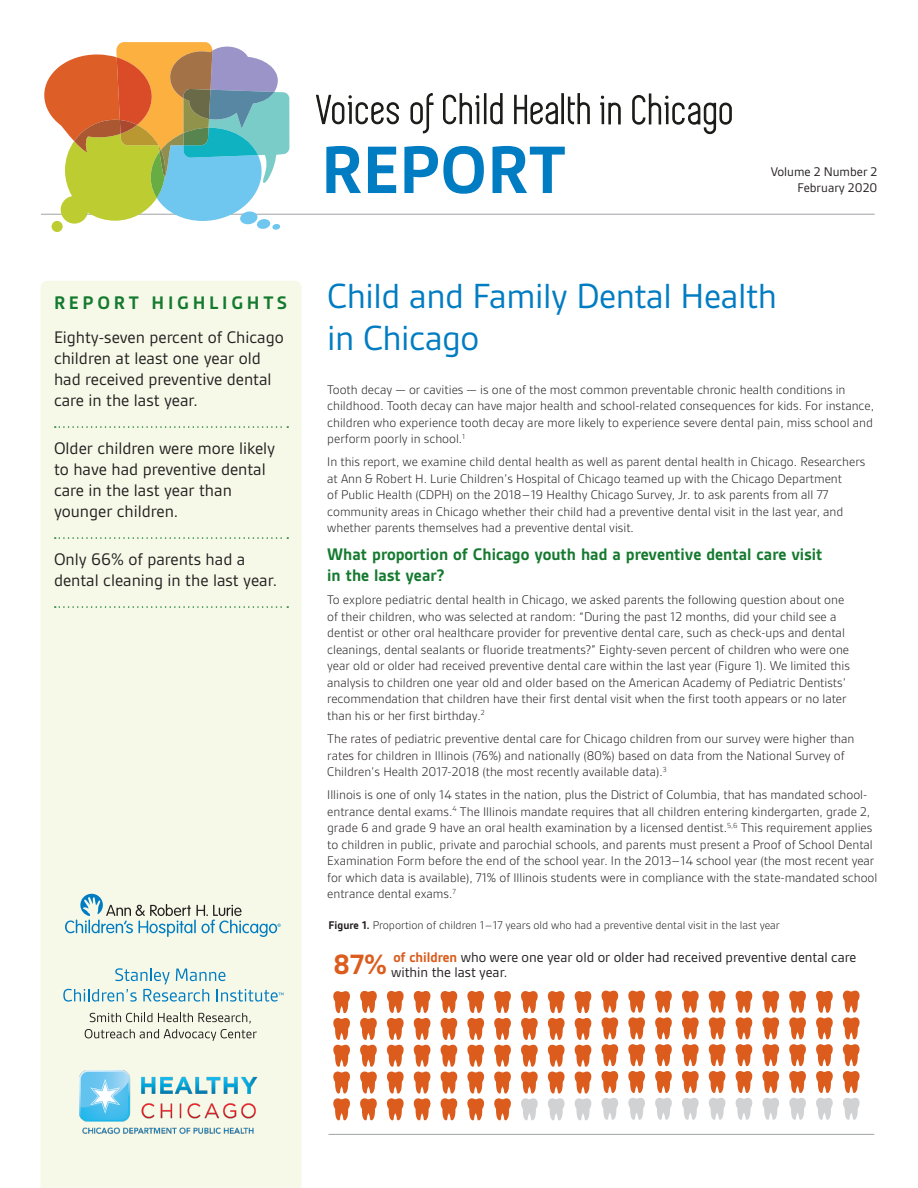
<style>
.page{position:relative;width:918px;height:1188px;background:#fff}
.page>*{position:absolute;margin:0;border:0;box-sizing:border-box;transform-origin:0 0}
.t1{font:700 72px "Gesta";color:#007cc2}
.t2{font:37.5px/42px "Gesta";letter-spacing:-.01em;color:#007cc2}
.t3{font:700 19.5px "Gesta";letter-spacing:.19em;color:#157a2f}
.t4{font:18px/21px "Gesta";color:#231f20}
.t5{font:700 18px/21px "Gesta";color:#157a2f}
.t6{font:15px/15px "Gesta";color:#231f20}
.t7{font:300 13.5px/16.5px "Gesta";color:#231f20}
.t8{font:13.5px "Gesta";color:#231f20}
.t9{font:300 12px "Gesta";color:#231f20}
.s1{font-weight:700}
.s2{font-weight:700;font-size:30px;color:#db5c1c}
.s3{font-weight:700;color:#db5c1c}
</style>
<div class="page">
<hr style="left:41px;top:214px;width:834px;height:1px;background:#9fa3a6">
<div style="left:40px;top:281px;width:262px;height:907px;background:#f6f9e8"></div>
<svg style="left:55px;top:426px;width:233px;height:2px"></svg>
<svg style="left:55px;top:537px;width:233px;height:2px"></svg>
<svg style="left:55px;top:606px;width:233px;height:2px"></svg>
<svg style="left:63px;top:968px;width:220px;height:34px;background:#d2e6e2"></svg>
<svg style="left:85px;top:1013px;width:172px;height:28px;background:#d4d6c7"></svg>
<img style="left:80px;top:1071px;width:178px;height:65px">
<svg style="left:65px;top:894px;width:216px;height:43px;background:#d0e0da"></svg>
<svg style="left:316px;top:95px;width:83px;height:29px"></svg>
<svg style="left:410px;top:93px;width:24px;height:40px"></svg>
<svg style="left:443px;top:93px;width:60px;height:31px"></svg>
<svg style="left:514px;top:93px;width:76px;height:31px"></svg>
<svg style="left:632px;top:93px;width:100px;height:41px"></svg>
<svg style="left:600px;top:96px;width:21px;height:28px"></svg>
<hr style="left:328px;top:1134px;width:546px;height:1px;background:#9fa3a6">
<div style="left:52px;top:221px;width:11px;height:11px;background:#bdcd31;border-radius:50%"></div>
<svg style="left:44px;top:42px;width:245px;height:188px"></svg>
<svg style="left:333px;top:991px;width:17px;height:129px"></svg>
<svg style="left:360px;top:991px;width:17px;height:129px"></svg>
<svg style="left:387px;top:991px;width:17px;height:129px"></svg>
<svg style="left:414px;top:991px;width:17px;height:129px"></svg>
<svg style="left:467px;top:991px;width:17px;height:129px"></svg>
<svg style="left:441px;top:991px;width:16px;height:129px"></svg>
<svg style="left:494px;top:991px;width:17px;height:129px"></svg>
<svg style="left:521px;top:991px;width:17px;height:129px"></svg>
<svg style="left:548px;top:991px;width:17px;height:129px"></svg>
<svg style="left:575px;top:991px;width:16px;height:129px"></svg>
<svg style="left:601px;top:990px;width:17px;height:130px"></svg>
<svg style="left:628px;top:990px;width:17px;height:130px"></svg>
<svg style="left:655px;top:990px;width:17px;height:130px"></svg>
<svg style="left:682px;top:991px;width:17px;height:129px"></svg>
<svg style="left:709px;top:991px;width:17px;height:129px"></svg>
<svg style="left:736px;top:991px;width:16px;height:129px"></svg>
<svg style="left:762px;top:991px;width:17px;height:129px"></svg>
<svg style="left:789px;top:991px;width:17px;height:129px"></svg>
<svg style="left:816px;top:991px;width:17px;height:129px"></svg>
<svg style="left:843px;top:990px;width:17px;height:130px"></svg>
<h3 class="t3" style="left:54px;top:292px;width:234px">REPORT HIGHLIGHTS</h3>
<h3 class="t4" style="left:54px;top:327px;width:231px">Eighty-seven percent of Chicago children at least one year old had received preventive dental care in the last year.</h3>
<h3 class="t4" style="left:54px;top:438px;width:223px">Older children were more likely to have had preventive dental care in the last year than younger children.</h3>
<h3 class="t4" style="left:54px;top:549px;width:225px">Only 66% of parents had a dental cleaning in the last year.</h3>
<h1 class="t1" style="left:321px;top:131px;width:246px">REPORT</h1>
<p class="t8" style="left:771px;top:165px;width:108px">Volume 2 Number 2</p>
<p class="t8" style="left:798px;top:181px;width:81px">February 2020</p>
<h2 class="t2" style="left:327px;top:275px;width:451px">Child and Family Dental Health in Chicago</h2>
<p class="t7" style="left:327px;top:381px;width:548px">Tooth decay — or cavities — is one of the most common preventable chronic health conditions in childhood. Tooth decay can have major health and school-related consequences for kids. For instance, children who experience tooth decay are more likely to experience severe dental pain, miss school and perform poorly in school.<sup>1</sup></p>
<p class="t7" style="left:327px;top:454px;width:540px">In this report, we examine child dental health as well as parent dental health in Chicago. Researchers at Ann &amp; Robert H. Lurie Children’s Hospital of Chicago teamed up with the Chicago Department<br>of Public Health (CDPH) on the 2018–19 Healthy Chicago Survey, Jr. to ask parents from all 77 community areas in Chicago whether their child had a preventive dental visit in the last year, and whether parents themselves had a preventive dental visit.</p>
<h3 class="t5" style="left:327px;top:544px;width:497px">What proportion of Chicago youth had a preventive dental care visit in the last year?</h3>
<p class="t7" style="left:327px;top:592px;width:524px">To explore pediatric dental health in Chicago, we asked parents the following question about one of their children, who was selected at random: “During the past 12 months, did your child see a dentist or other oral healthcare provider for preventive dental care, such as check-ups and dental cleanings, dental sealants or fluoride treatments?” Eighty-seven percent of children who were one year old or older had received preventive dental care within the last year (Figure 1). We limited this analysis to children one year old and older based on the American Academy of Pediatric Dentists’ recommendation that children have their first dental visit when the first tooth appears or no later than his or her first birthday.<sup>2</sup></p>
<p class="t7" style="left:327px;top:731px;width:529px">The rates of pediatric preventive dental care for Chicago children from our survey were higher than rates for children in Illinois (76%) and nationally (80%) based on data from the National Survey of<br>Children’s Health 2017-2018 (the most recently available data).<sup>3</sup></p>
<p class="t7" style="left:327px;top:787px;width:552px">Illinois is one of only 14 states in the nation, plus the District of Columbia, that has mandated school&shy;entrance dental exams.<sup>4</sup> The Illinois mandate requires that all children entering kindergarten, grade 2, grade 6 and grade 9 have an oral health examination by a licensed dentist.<sup>5,6</sup> This requirement applies to children in public, private and parochial schools, and parents must present a Proof of School Dental Examination Form before the end of the school year. In the 2013–14 school year (the most recent year for which data is available), 71% of Illinois students were in compliance with the state-mandated school entrance dental exams.<sup>7</sup></p>
<p class="t9" style="left:328px;top:919px;width:453px"><span class="s1">Figure 1.</span> Proportion of children 1–17 years old who had a preventive dental visit in the last year</p>
<p class="t6" style="left:391px;top:950px;width:467px;text-indent:-58px"><span class="s2">87%</span> <span class="s3">of children</span> who were one year old or older had received preventive dental care within the last year.</p>
</div>
